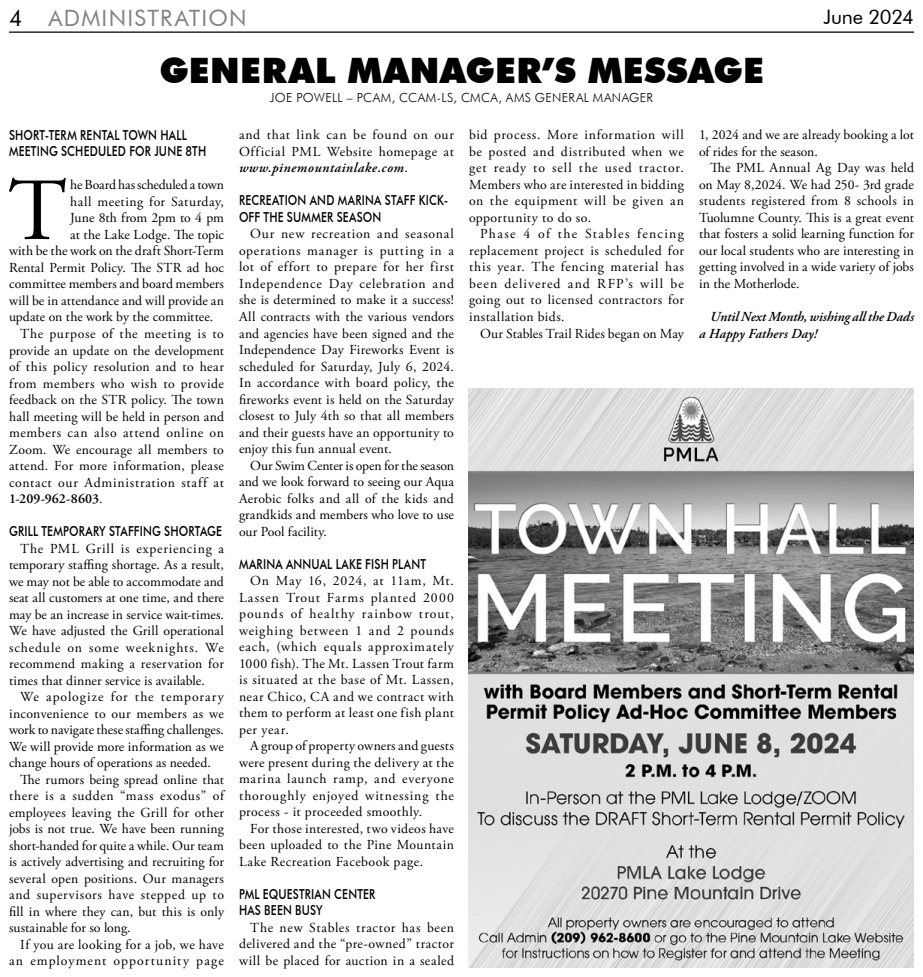
<style>
.page{position:relative;width:923px;height:977px;background:#fff}
.page>*{position:absolute;margin:0;border:0;box-sizing:border-box;transform-origin:0 0}
.t1{font:88.38px "Adobe Garamond Pro";color:#000}
.t2{font:900 35px "Futura BT";letter-spacing:.02em;color:#000}
.t3{font:22.5px "Futura BT";letter-spacing:.055em;color:#808285}
.t4{font:20px "Futura BT";letter-spacing:-.02em;color:#000}
.t5{font:13.75px/16.5px "Adobe Garamond Pro";letter-spacing:.02em;color:#000;text-align:justify}
.t6{font:500 13.75px/16.5px "Futura BT";letter-spacing:.015em;color:#000;scale:.8 1}
.t7{font:13.75px "Adobe Garamond Pro";letter-spacing:-.005em;color:#000}
.t8{font:13.75px "Adobe Garamond Pro";color:#000}
.t9{font:13.75px "Adobe Garamond Pro";letter-spacing:.045em;color:#000}
.t10{font:italic 600 13.75px/16.5px "Adobe Garamond Pro";letter-spacing:-.005em;color:#000}
.t11{font:13.75px "Adobe Garamond Pro";letter-spacing:-.01em;color:#000}
.t12{font:13.75px "Adobe Garamond Pro";letter-spacing:.055em;color:#000}
.t13{font:13.75px "Adobe Garamond Pro";letter-spacing:.075em;color:#000}
.t14{font:13.75px "Adobe Garamond Pro";letter-spacing:.05em;color:#000}
.t15{font:13.75px "Adobe Garamond Pro";letter-spacing:.07em;color:#000}
.t16{font:600 13.75px "Adobe Garamond Pro";letter-spacing:.01em;color:#000}
.t17{font:300 12.5px "Futura BT";letter-spacing:.025em;color:#000}
.s1{color:#000}
.s2{font-weight:600;font-style:italic}
.s3{font-weight:400}
</style>
<div class="page">
<hr style="left:9px;top:32px;width:904px;height:1px;background:#000">
<img style="left:469px;top:388px;width:444px;height:580px">
<h3 class="t3" style="left:9px;top:4px;width:239px"><span class="s1">4</span> ADMINISTRATION</h3>
<h3 class="t4" style="left:823px;top:5px;width:92px">June 2024</h3>
<h2 class="t2" style="left:159px;top:49px;width:605px">GENERAL MANAGER’S MESSAGE</h2>
<p class="t17" style="left:270px;top:90px;width:384px">JOE POWELL – PCAM, CCAM-LS, CMCA, AMS GENERAL MANAGER</p>
<p class="t6" style="left:9px;top:127px;width:248px">SHORT-TERM RENTAL TOWN HALL<br>MEETING SCHEDULED FOR JUNE 8TH</p>
<h1 class="t1" style="left:8px;top:158px;width:60px">T</h1>
<p class="t11" style="left:70px;top:177px;width:155px">he Board has scheduled a town</p>
<p class="t5" style="left:239px;top:127px;width:216px">and that link can be found on our Official PML Website homepage at <span class="s2">www.pinemountainlake.com</span>.</p>
<p class="t6" style="left:239px;top:192px;width:263px">RECREATION AND MARINA STAFF KICK-<br>OFF THE SUMMER SEASON</p>
<p class="t5" style="left:239px;top:226px;width:216px;text-indent:11px">Our new recreation and seasonal operations manager is putting in a lot of effort to prepare for her first Independence Day celebration and she is determined to make it a success!<br>All contracts with the various vendors and agencies have been signed and the Independence Day Fireworks Event is scheduled for Saturday, July 6, 2024.<br>In accordance with board policy, the fireworks event is held on the Saturday closest to July 4th so that all members and their guests have an opportunity to enjoy this fun annual event.</p>
<p class="t5" style="left:239px;top:457px;width:216px;text-indent:11px">Our Swim Center is open for the season and we look forward to seeing our Aqua Aerobic folks and all of the kids and grandkids and members who love to use our Pool facility.</p>
<p class="t6" style="left:239px;top:555px;width:235px">MARINA ANNUAL LAKE FISH PLANT</p>
<p class="t5" style="left:239px;top:573px;width:216px;text-indent:11px">On May 16, 2024, at 11am, Mt.<br>Lassen Trout Farms planted 2000 pounds of healthy rainbow trout, weighing between 1 and 2 pounds each, (which equals approximately 1000 fish). The Mt. Lassen Trout farm is situated at the base of Mt. Lassen, near Chico, CA and we contract with them to perform at least one fish plant per year.</p>
<p class="t5" style="left:239px;top:738px;width:216px;text-indent:11px">A group of property owners and guests were present during the delivery at the marina launch ramp, and everyone thoroughly enjoyed witnessing the process - it proceeded smoothly.</p>
<p class="t5" style="left:239px;top:820px;width:216px;text-indent:11px">For those interested, two videos have been uploaded to the Pine Mountain Lake Recreation Facebook page.</p>
<p class="t6" style="left:239px;top:885px;width:172px">PML EQUESTRIAN CENTER<br>HAS BEEN BUSY</p>
<p class="t5" style="left:239px;top:919px;width:216px;text-indent:11px">The new Stables tractor has been delivered and the “pre-owned” tractor will be placed for auction in a sealed</p>
<p class="t5" style="left:469px;top:127px;width:216px">bid process. More information will be posted and distributed when we get ready to sell the used tractor.<br>Members who are interested in bidding on the equipment will be given an opportunity to do so.</p>
<p class="t5" style="left:469px;top:226px;width:216px;text-indent:11px">Phase 4 of the Stables fencing replacement project is scheduled for this year. The fencing material has been delivered and RFP’s will be going out to licensed contractors for installation bids.</p>
<p class="t5" style="left:480px;top:325px;width:205px">Our Stables Trail Rides began on May</p>
<p class="t5" style="left:699px;top:127px;width:216px">1, 2024 and we are already booking a lot of rides for the season.</p>
<p class="t5" style="left:699px;top:160px;width:216px;text-indent:11px">The PML Annual Ag Day was held on May 8,2024. We had 250- 3rd grade students registered from 8 schools in Tuolumne County. This is a great event that fosters a solid learning function for our local students who are interesting in getting involved in a wide variety of jobs in the Motherlode.</p>
<p class="t10" style="left:699px;top:308px;width:216px;text-indent:11px">Until Next Month, wishing all the Dads a Happy Fathers Day!</p>
<p class="t5" style="left:70px;top:194px;width:155px">hall meeting for Saturday,</p>
<p class="t11" style="left:70px;top:210px;width:155px">June 8th from 2pm to 4 pm</p>
<p class="t5" style="left:70px;top:227px;width:155px">at the Lake Lodge. The topic</p>
<p class="t7" style="left:9px;top:243px;width:216px">with be the work on the draft Short-Term</p>
<p class="t5" style="left:9px;top:260px;width:216px">Rental Permit Policy. The STR ad hoc</p>
<p class="t8" style="left:9px;top:276px;width:216px">committee members and board members</p>
<p class="t5" style="left:9px;top:293px;width:216px">will be in attendance and will provide an</p>
<p class="t7" style="left:9px;top:309px;width:206px">update on the work by the committee.</p>
<p class="t14" style="left:20px;top:325px;width:205px">The purpose of the meeting is to</p>
<p class="t5" style="left:9px;top:342px;width:216px">provide an update on the development</p>
<p class="t5" style="left:9px;top:359px;width:216px">of this policy resolution and to hear</p>
<p class="t5" style="left:9px;top:375px;width:216px">from members who wish to provide</p>
<p class="t5" style="left:9px;top:392px;width:216px">feedback on the STR policy. The town</p>
<p class="t5" style="left:9px;top:408px;width:216px">hall meeting will be held in person and</p>
<p class="t9" style="left:9px;top:424px;width:216px">members can also attend online on</p>
<p class="t5" style="left:9px;top:441px;width:216px">Zoom. We encourage all members to</p>
<p class="t5" style="left:9px;top:458px;width:216px">attend. For more information, please</p>
<p class="t12" style="left:9px;top:474px;width:216px">contact our Administration staff at</p>
<p class="t16" style="left:9px;top:491px;width:95px">1-209-962-8603<span class="s3">.</span></p>
<p class="t6" style="left:9px;top:523px;width:268px">GRILL TEMPORARY STAFFING SHORTAGE</p>
<p class="t5" style="left:9px;top:540px;width:216px;text-indent:11px">The PML Grill is experiencing a temporary staffing shortage. As a result, we may not be able to accommodate and seat all customers at one time, and there may be an increase in service wait-times.<br>We have adjusted the Grill operational schedule on some weeknights. We recommend making a reservation for times that dinner service is available.</p>
<p class="t15" style="left:20px;top:688px;width:205px">We apologize for the temporary</p>
<p class="t5" style="left:9px;top:705px;width:216px">inconvenience to our members as we</p>
<p class="t7" style="left:9px;top:721px;width:216px">work to navigate these staffing challenges.</p>
<p class="t7" style="left:9px;top:738px;width:216px">We will provide more information as we</p>
<p class="t5" style="left:9px;top:755px;width:203px">change hours of operations as needed.</p>
<p class="t5" style="left:20px;top:771px;width:205px">The rumors being spread online that</p>
<p class="t9" style="left:9px;top:787px;width:216px">there is a sudden “mass exodus” of</p>
<p class="t5" style="left:9px;top:804px;width:216px">employees leaving the Grill for other</p>
<p class="t5" style="left:9px;top:821px;width:216px">jobs is not true. We have been running</p>
<p class="t8" style="left:9px;top:837px;width:216px">short-handed for quite a while. Our team</p>
<p class="t5" style="left:9px;top:854px;width:216px">is actively advertising and recruiting for</p>
<p class="t5" style="left:9px;top:870px;width:216px">several open positions. Our managers</p>
<p class="t9" style="left:9px;top:886px;width:216px">and supervisors have stepped up to</p>
<p class="t5" style="left:9px;top:903px;width:216px">fill in where they can, but this is only</p>
<p class="t8" style="left:9px;top:919px;width:123px">sustainable for so long.</p>
<p class="t5" style="left:20px;top:936px;width:205px">If you are looking for a job, we have</p>
<p class="t13" style="left:9px;top:952px;width:216px">an employment opportunity page</p>
</div>
